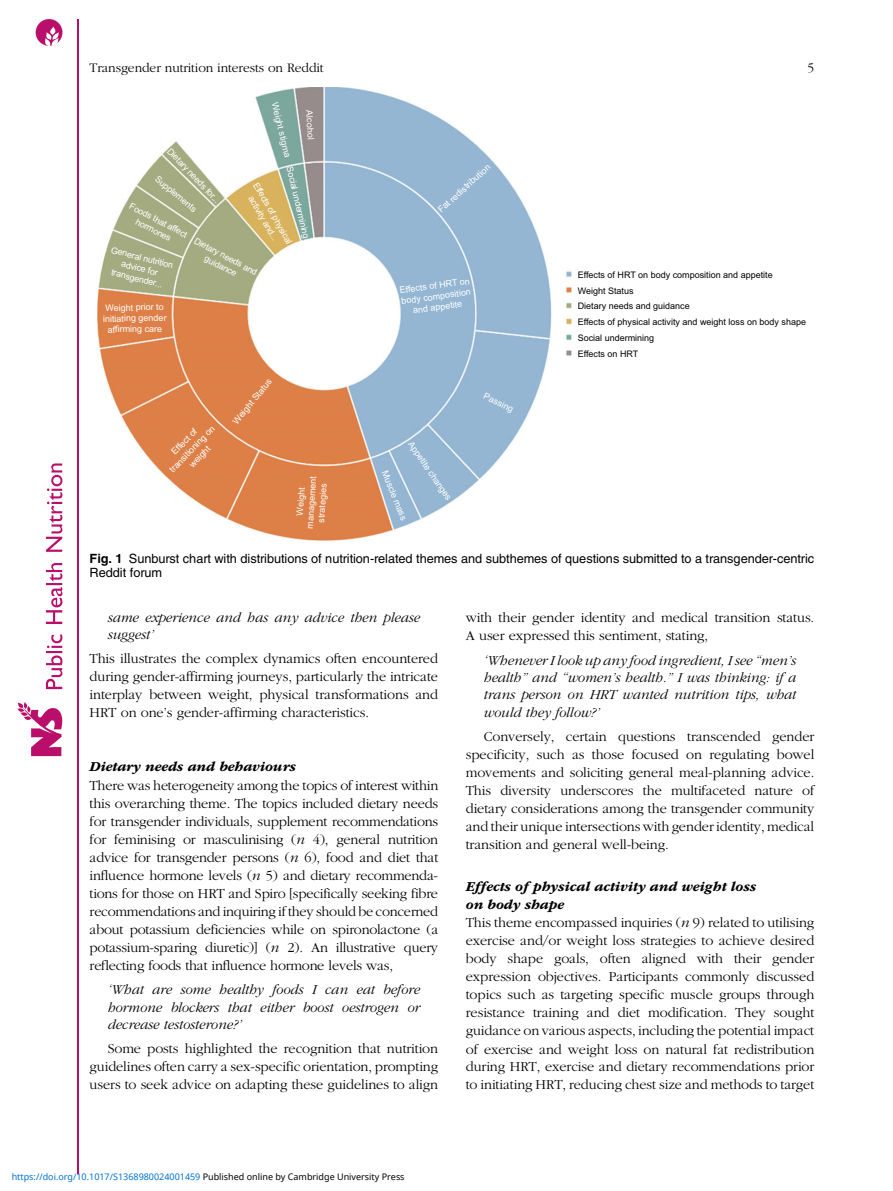
<style>
.page{position:relative;width:893px;height:1191px;background:#fff}
.page>*{position:absolute;margin:0;border:0;box-sizing:border-box;transform-origin:0 0}
.t1{font:14.25px/18px "Adv OT777 cf 4 fb";color:#000;text-align:justify}
.t2{font:14.25px/17.2px "Adv OT4 e 1564 e 8.I";color:#000;text-align:justify}
.t3{font:14.25px/18px "Adv OT0 ecd 02 fa.BI";color:#000}
.t4{font:13.5px "Adv OT777 cf 4 fb";color:#000}
.t5{font:12.75px/14.2px "Adv OT82 c 4 f 4 c 4";color:#000}
.t6{font:9px/10.8px "Arial";color:#fff;text-align:center}
.t7{font:9px/15.8px "Arial";color:#000}
.t8{font:9px "Noto Sans";color:#0172cf}
.s1{font-family:"Adv O Tf 3919 c 9 c.B"}
.s2{font-style:inherit}
.s3{font-family:"Adv OT4 e 1564 e 8.I"}
.s4{color:#000}
</style>
<div class="page">
<hr style="left:77px;top:19px;width:2px;height:1154px;background:#ba0e6b">
<svg style="left:17px;top:702px;width:45px;height:54px"></svg>
<svg style="left:46px;top:463px;width:16px;height:226px"></svg>
<svg style="left:36px;top:19px;width:26px;height:27px"></svg>
<img style="left:98px;top:87px;width:473px;height:453px">
<p class="t4" style="left:90px;top:63px;width:235px">Transgender nutrition interests on Reddit</p>
<p class="t4" style="left:807px;top:63px;width:8px">5</p>
<p class="t6" style="left:279px;top:101px;width:141px;rotate:77deg">Weight stigma Social undermining</p>
<p class="t6" style="left:314px;top:110px;width:31px;rotate:87deg">Alcohol</p>
<p class="t6" style="left:172px;top:146px;width:74px;rotate:46deg">Dietary needs for...</p>
<p class="t6" style="left:159px;top:174px;width:52px;rotate:39deg">Supplements</p>
<p class="t6" style="left:259px;top:181px;width:71px;rotate:60deg">Effects of physical activity and...</p>
<p class="t6" style="left:132px;top:202px;width:66px;rotate:27deg">Foods that affect hormones</p>
<p class="t6" style="left:112px;top:245px;width:65px;rotate:14deg">General nutrition advice for transgender...</p>
<p class="t6" style="left:197px;top:236px;width:72px;rotate:28deg">Dietary needs and guidance</p>
<p class="t6" style="left:103px;top:303px;width:65px;rotate:-1deg">Weight prior to initiating gender affirming care</p>
<p class="t6" style="left:160px;top:460px;width:63px;rotate:-46deg">Effect of transitioning on weight</p>
<p class="t6" style="left:231px;top:420px;width:57px;rotate:-51deg">Weight Status</p>
<p class="t6" style="left:294px;top:527px;width:54px;rotate:-86deg">Weight management strategies</p>
<p class="t6" style="left:436px;top:207px;width:69px;rotate:-42deg">Fat redistribution</p>
<p class="t6" style="left:399px;top:286px;width:72px;rotate:-8deg">Effects of HRT on body composition and appetite</p>
<p class="t6" style="left:414px;top:439px;width:71px;rotate:55deg">Appetite changes</p>
<p class="t6" style="left:389px;top:469px;width:54px;rotate:68deg">Muscle mass</p>
<p class="t6" style="left:486px;top:391px;width:34px;rotate:26deg">Passing</p>
<p class="t7" style="left:578px;top:267px;width:230px">Effects of HRT on body composition and appetite<br>Weight Status<br>Dietary needs and guidance<br>Effects of physical activity and weight loss on body shape<br>Social undermining<br>Effects on HRT</p>
<p class="t5" style="left:90px;top:552px;width:726px"><span class="s1">Fig. 1</span> Sunburst chart with distributions of nutrition-related themes and subthemes of questions submitted to a transgender-centric<br>Reddit forum</p>
<p class="t2" style="left:108px;top:610px;width:314px">same experience and has any advice then please suggest<span class="s2">’</span></p>
<p class="t1" style="left:90px;top:651px;width:350px">This illustrates the complex dynamics often encountered during gender-affirming journeys, particularly the intricate interplay between weight, physical transformations and HRT on one<span class="s2">’</span>s gender-affirming characteristics.</p>
<p class="t3" style="left:90px;top:759px;width:208px">Dietary needs and behaviours</p>
<p class="t1" style="left:90px;top:777px;width:350px">There was heterogeneity among the topics of interest within this overarching theme. The topics included dietary needs for transgender individuals, supplement recommendations for feminising or masculinising (<span class="s3">n</span> 4), general nutrition advice for transgender persons (<span class="s3">n</span> 6), food and diet that influence hormone levels (<span class="s3">n</span> 5) and dietary recommenda&shy;tions for those on HRT and Spiro [specifically seeking fibre recommendations and inquiring if they should be concerned about potassium deficiencies while on spironolactone (a potassium-sparing diuretic)] (<span class="s3">n</span> 2). An illustrative query reflecting foods that influence hormone levels was,</p>
<p class="t2" style="left:108px;top:982px;width:314px"><span class="s2">‘</span>What are some healthy foods I can eat before hormone blockers that either boost oestrogen or decrease testosterone?<span class="s2">’</span></p>
<p class="t1" style="left:90px;top:1040px;width:350px;text-indent:18px">Some posts highlighted the recognition that nutrition guidelines often carry a sex-specific orientation, prompting users to seek advice on adapting these guidelines to align</p>
<p class="t1" style="left:466px;top:609px;width:350px">with their gender identity and medical transition status.<br>A user expressed this sentiment, stating,</p>
<p class="t2" style="left:484px;top:653px;width:314px"><span class="s2">‘</span>Whenever I look up any food ingredient, I see <span class="s2">“</span>men<span class="s2">’</span>s health<span class="s2">”</span> and <span class="s2">“</span>women<span class="s2">’</span>s health.<span class="s2">”</span> I was thinking: if a trans person on HRT wanted nutrition tips, what would they follow?<span class="s2">’</span></p>
<p class="t1" style="left:466px;top:728px;width:350px;text-indent:18px">Conversely, certain questions transcended gender specificity, such as those focused on regulating bowel movements and soliciting general meal-planning advice.<br>This diversity underscores the multifaceted nature of dietary considerations among the transgender community and their unique intersections with gender identity, medical transition and general well-being.</p>
<p class="t3" style="left:466px;top:879px;width:292px">Effects of physical activity and weight loss on body shape</p>
<p class="t1" style="left:466px;top:915px;width:350px">This theme encompassed inquiries (<span class="s3">n</span> 9) related to utilising exercise and/or weight loss strategies to achieve desired body shape goals, often aligned with their gender expression objectives. Participants commonly discussed topics such as targeting specific muscle groups through resistance training and diet modification. They sought guidance on various aspects, including the potential impact of exercise and weight loss on natural fat redistribution during HRT, exercise and dietary recommendations prior to initiating HRT, reducing chest size and methods to target</p>
<p class="t8" style="left:12px;top:1170px;width:394px">https://doi.org/10.1017/S1368980024001459 <span class="s4">Published online by Cambridge University Press</span></p>
</div>
